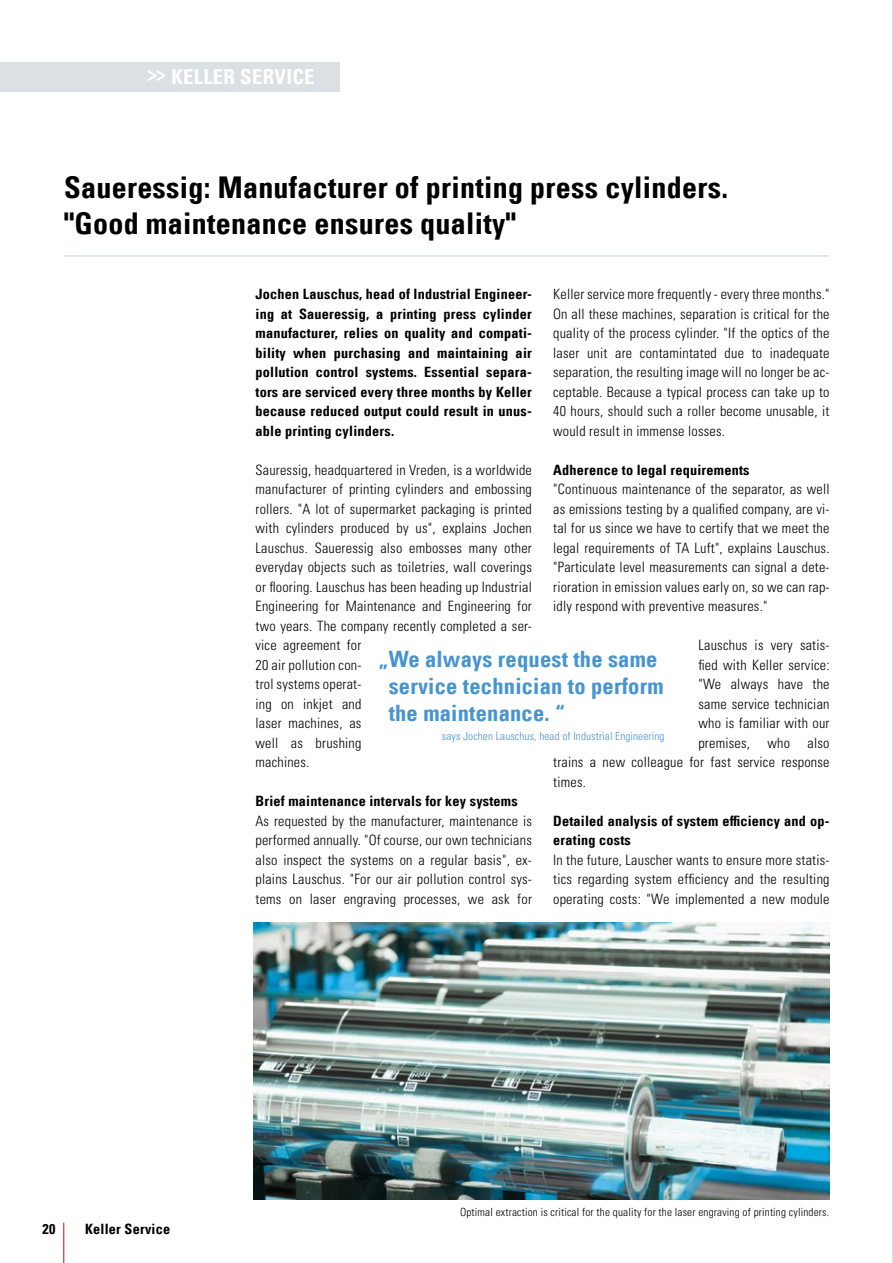
<style>
.page{position:relative;width:893px;height:1263px;background:#fff}
.page>*{position:absolute;margin:0;border:0;box-sizing:border-box;transform-origin:0 0}
.t1{font:30px/36px "Univers Com 67 Bold Cond";letter-spacing:.01em;color:#000}
.t2{font:22.5px/27px "Univers Com 67 Bold Cond";letter-spacing:.01em;color:#4694d0}
.t3{font:20.7px "Univers Com 67 Bold Cond";letter-spacing:.015em;color:#fff}
.t4{font:300 condensed 14.25px/19.5px "Univers LT Std";letter-spacing:.015em;color:#000;text-align:justify}
.t5{font:14.25px/19.5px "Univers Com 67 Bold Cond";letter-spacing:.015em;color:#000;text-align:justify}
.t6{font:300 condensed 11.25px "Univers LT Std";letter-spacing:.015em;color:#000}
.t7{font:300 condensed 11.25px "Univers LT Std";letter-spacing:.01em;color:#4694d0}
</style>
<div class="page">
<div style="left:0;top:62px;width:340px;height:29px;background:#dae0e3"></div>
<hr style="left:63px;top:1222px;width:1px;height:41px;background:#e30413">
<hr style="left:64px;top:255px;width:765px;height:2px;background:#dae0e3">
<hr style="left:892px;top:0;width:1px;height:1263px;background:#d4d4d4">
<img style="left:253px;top:923px;width:576px;height:276px">
<h3 class="t3" style="left:147px;top:64px;width:47px">&gt;&gt; Kelle</h3>
<h3 class="t3" style="left:224px;top:64px;width:91px">r Service</h3>
<h1 class="t1" style="left:64px;top:169px;width:665px">Saueressig: Manufacturer of printing press cylinders. "Good maintenance ensures quality"</h1>
<p class="t4" style="left:553px;top:285px;width:278px">Keller service more frequently - every three months." On all these machines, separation is critical for the quality of the process cylinder. "If the optics of the laser unit are contamintated due to inadequate separation, the resulting image will no longer be ac&shy;ceptable. Because a typical process can take up to 40 hours, should such a roller become unusable, it would result in immense losses.</p>
<p class="t5" style="left:553px;top:460px;width:198px">Adherence to legal requirements</p>
<p class="t4" style="left:553px;top:479px;width:278px">"Continuous maintenance of the separator, as well as emissions testing by a qualified company, are vi&shy;tal for us since we have to certify that we meet the legal requirements of TA Luft", explains Lauschus. "Particulate level measurements can signal a dete&shy;rioration in emission values early on, so we can rap&shy;idly respond with preventive measures."</p>
<p class="t4" style="left:698px;top:635px;width:133px">Lauschus is very satis-</p>
<p class="t4" style="left:698px;top:655px;width:133px">fied with Keller service:</p>
<p class="t4" style="left:698px;top:674px;width:133px">"We always have the</p>
<p class="t4" style="left:698px;top:694px;width:133px">same service technician</p>
<p class="t4" style="left:698px;top:713px;width:133px">who is familiar with our</p>
<p class="t4" style="left:698px;top:733px;width:133px">premises, who also</p>
<p class="t4" style="left:553px;top:752px;width:278px">trains a new colleague for fast service response</p>
<p class="t4" style="left:553px;top:772px;width:34px">times.</p>
<p class="t5" style="left:553px;top:811px;width:278px">Detailed analysis of system efficiency and op&shy;erating costs</p>
<p class="t4" style="left:553px;top:850px;width:278px">In the future, Lauscher wants to ensure more statis&shy;tics regarding system efficiency and the resulting operating costs: "We implemented a new module</p>
<p class="t5" style="left:255px;top:285px;width:278px">Jochen Lauschus, head of Industrial Engineer&shy;ing at Saueressig, a printing press cylinder manufacturer, relies on quality and compati&shy;bility when purchasing and maintaining air pollution control systems. Essential separa&shy;tors are serviced every three months by Keller because reduced output could result in unus&shy;able printing cylinders.</p>
<p class="t4" style="left:255px;top:460px;width:278px;text-align:left">Sauressig, headquartered in Vreden, is a worldwide manufacturer of printing cylinders and embossing rollers. "A lot of supermarket packaging is printed with cylinders produced by us", explains Jochen Lauschus. Saueressig also embosses many other everyday objects such as toiletries, wall coverings or flooring. Lauschus has been heading up Industrial Engineering for Maintenance and Engineering for two years. The company recently completed a ser&shy;vice agreement for<br>20 air pollution con-<br>trol systems operat-<br>ing on inkjet and<br>laser machines, as<br>well as brushing<br>machines.</p>
<p class="t5" style="left:255px;top:791px;width:264px">Brief maintenance intervals for key systems</p>
<p class="t4" style="left:255px;top:811px;width:278px">As requested by the manufacturer, maintenance is performed annually. "Of course, our own technicians also inspect the systems on a regular basis", ex&shy;plains Lauschus. "For our air pollution control sys&shy;tems on laser engraving processes, we ask for</p>
<h2 class="t2" style="left:389px;top:645px;width:277px;text-indent:-10px">„We always request the same service technician to perform the maintenance. “</h2>
<p class="t7" style="left:442px;top:729px;width:224px">says Jochen Lauschus, head of Industrial Engineering</p>
<p class="t5" style="left:43px;top:1219px;width:14px">20</p>
<p class="t5" style="left:85px;top:1219px;width:87px">Keller Service</p>
<p class="t6" style="left:460px;top:1205px;width:371px">Optimal extraction is critical for the quality for the laser engraving of printing cylinders.</p>
</div>
